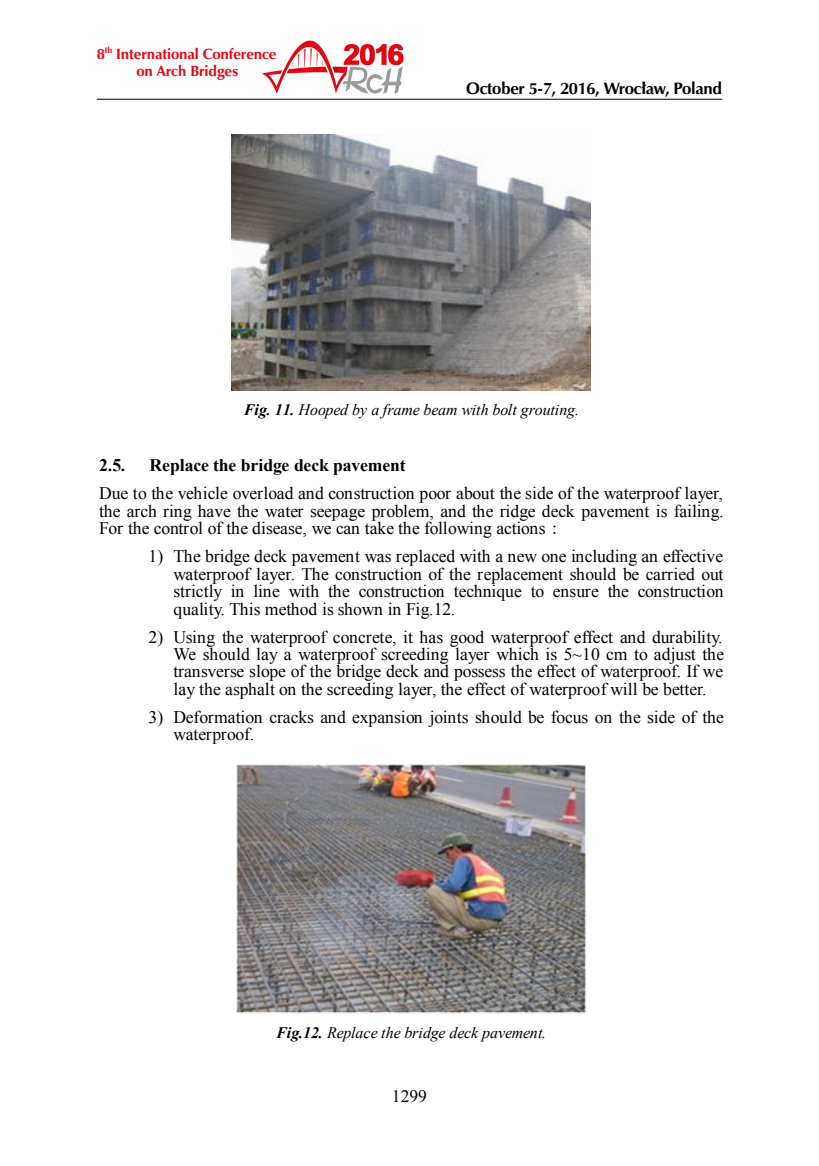
<style>
.page{position:relative;width:819px;height:1166px;background:#fff}
.page>*{position:absolute;margin:0;border:0;box-sizing:border-box;transform-origin:0 0}
.t1{font:17.68px/17.5px "Times New Roman";letter-spacing:-.01em;color:#000;text-align:justify}
.t2{font:700 17.68px "Times New Roman";letter-spacing:-.01em;color:#000}
.t3{font:17.5px "Times New Roman";color:#000}
.t4{font:700 16.62px "Zapf Humnst EU";letter-spacing:-.02em;color:#000}
.t5{font:italic 15.92px "Times New Roman";color:#000}
.t6{font:700 14.88px/17.2px "Zapf Humnst EU";letter-spacing:-.01em;color:#e30613;text-align:center}
.s1{font-weight:700}
</style>
<div class="page">
<img style="left:232px;top:134px;width:358px;height:257px">
<img style="left:236px;top:765px;width:350px;height:248px">
<img style="left:263px;top:41px;width:140px;height:52px">
<hr style="left:97px;top:99px;width:625px;height:1px;background:#000">
<p class="t6" style="left:97px;top:45px;width:181px">8<sup>th</sup> International Conference on Arch Bridges</p>
<p class="t4" style="left:466px;top:78px;width:257px">October 5-7, 2016, Wrocław, Poland</p>
<p class="t5" style="left:244px;top:401px;width:336px"><span class="s1">Fig. 11.</span> Hooped by a frame beam with bolt grouting.</p>
<p class="t2" style="left:99px;top:456px;width:28px">2.5.</p>
<p class="t2" style="left:149px;top:456px;width:258px">Replace the bridge deck pavement</p>
<p class="t1" style="left:99px;top:484px;width:626px">Due to the vehicle overload and construction poor about the side of the waterproof layer, the arch ring have the water seepage problem, and the ridge deck pavement is failing.<br>For the control of the disease, we can take the following actions</p>
<p class="t1" style="left:173px;top:547px;width:551px;text-indent:-25px">1) The bridge deck pavement was replaced with a new one including an effective waterproof layer. The construction of the replacement should be carried out strictly in line with the construction technique to ensure the construction quality. This method is shown in Fig.12.</p>
<p class="t1" style="left:173px;top:628px;width:552px;text-indent:-25px">2) Using the waterproof concrete, it has good waterproof effect and durability.<br>We should lay a waterproof screeding layer which is 5~10 cm to adjust the transverse slope of the bridge deck and possess the effect of waterproof. If we lay the asphalt on the screeding layer, the effect of waterproof will be better.</p>
<p class="t1" style="left:173px;top:709px;width:552px;text-indent:-25px">3) Deformation cracks and expansion joints should be focus on the side of the waterproof.</p>
<p class="t5" style="left:276px;top:1024px;width:271px"><span class="s1">Fig.12.</span> Replace the bridge deck pavement.</p>
<p class="t3" style="left:392px;top:1086px;width:36px">1299</p>
</div>
